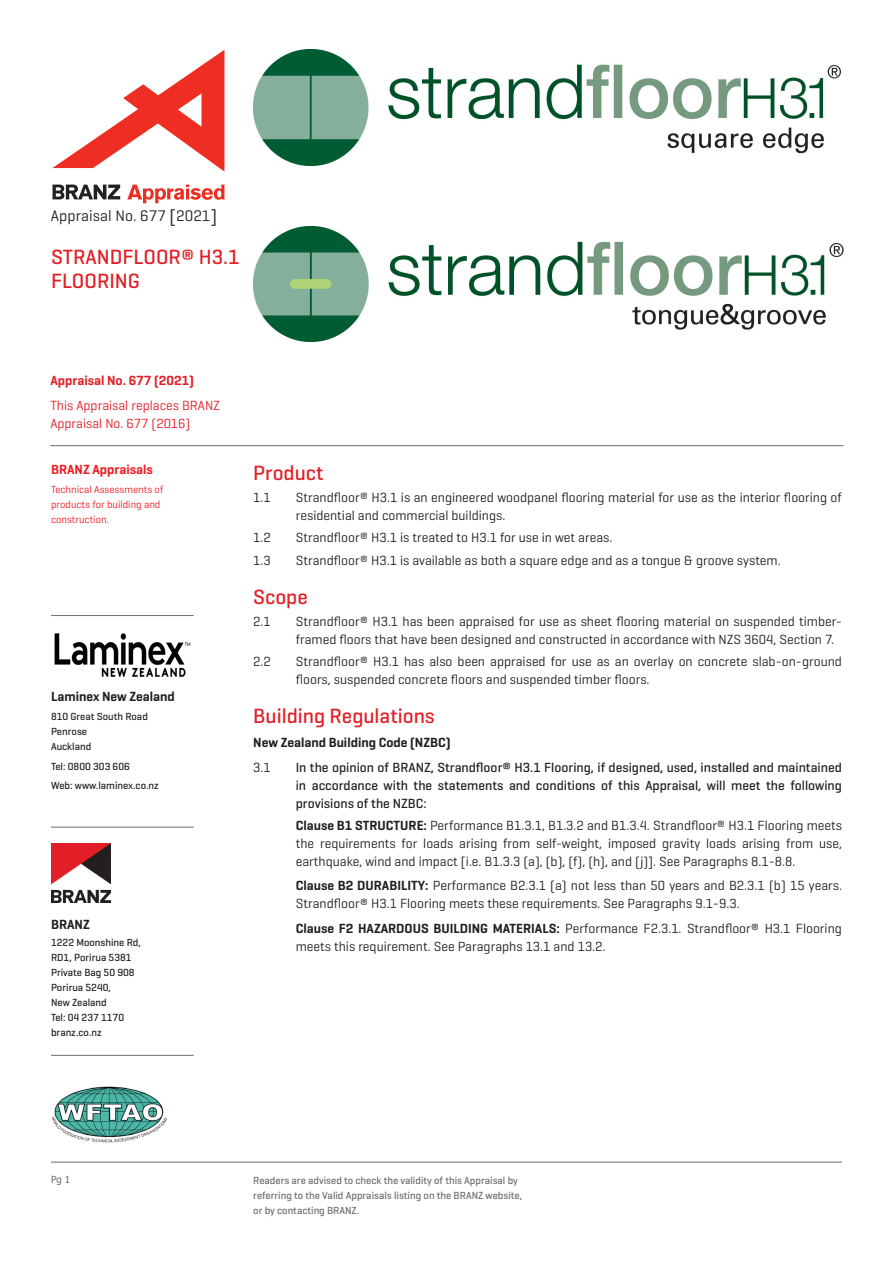
<style>
.page{position:relative;width:893px;height:1263px;background:#fff}
.page>*{position:absolute;margin:0;border:0;box-sizing:border-box;transform-origin:0 0}
.H3_Geo_P{font:500 21px/24px "Geogrotesque";color:#e21f26}
.t1{font:15.6px "Geogrotesque";letter-spacing:.005em;color:#231f20}
.Body_INDENT{font:13.5px/18px "Geogrotesque";color:#231f20}
.t2{font:500 13.5px/18px "Geogrotesque";color:#231f20;text-align:justify}
.H4_Geo_P{font:13.5px/18px "Geogrotesque";color:#e21f26}
.H5_Geo_P_INDENT{font:600 13.5px "Geogrotesque";color:#231f20}
.H5_Geo_P{font:600 13.5px "Geogrotesque";color:#231f20}
.H4_Geo_P-2{font:600 13.5px "Geogrotesque";color:#e21f26}
.Body{font:600 13.5px "Geogrotesque";color:#ee1d23}
.Small_Body_Geo_P{font:500 10.5px/15px "Geogrotesque";color:#231f20}
.Small_Body_Geo_P-2{font:500 10.5px/15px "Geogrotesque";color:#6c6d70}
.Body-2{font:10.5px/15px "Geogrotesque";color:#ee1d23}
.t3{font:9.75px "Tahoma";color:#6c6d70}
.s1{font-size:18.3px}
.s2{font-weight:600}
</style>
<div class="page">
<hr style="left:51px;top:615px;width:143px;height:1px;background:#6c6d70">
<img style="left:54px;top:633px;width:137px;height:44px">
<hr style="left:51px;top:827px;width:143px;height:1px;background:#6c6d70">
<img style="left:51px;top:843px;width:60px;height:60px">
<hr style="left:51px;top:1055px;width:143px;height:1px;background:#6c6d70">
<hr style="left:50px;top:445px;width:793px;height:1px;background:#6c6d70">
<hr style="left:51px;top:1162px;width:791px;height:1px;background:#6c6d70">
<img style="left:51px;top:1086px;width:117px;height:57px">
<svg style="left:52px;top:50px;width:172px;height:122px"></svg>
<svg style="left:127px;top:185px;width:97px;height:18px"></svg>
<svg style="left:53px;top:185px;width:67px;height:14px"></svg>
<img style="left:253px;top:50px;width:588px;height:115px">
<img style="left:253px;top:226px;width:590px;height:116px">
<p class="t1" style="left:51px;top:206px;width:168px">Appraisal No. 677 <span class="s1">[</span>2021<span class="s1">]</span></p>
<p class="H3_Geo_P" style="left:51px;top:245px;width:190px">STRANDFLOOR® H3.1<br>FLOORING</p>
<p class="H4_Geo_P-2" style="left:50px;top:372px;width:145px">Appraisal No. 677 (2021)</p>
<p class="H4_Geo_P" style="left:50px;top:396px;width:171px">This Appraisal replaces BRANZ<br>Appraisal No. 677 (2016)</p>
<p class="Body" style="left:51px;top:461px;width:103px">BRANZ Appraisals</p>
<p class="Body-2" style="left:51px;top:482px;width:114px">Technical Assessments of products for building and construction.</p>
<p class="H5_Geo_P" style="left:51px;top:688px;width:125px">Laminex New Zealand</p>
<p class="Small_Body_Geo_P" style="left:51px;top:709px;width:98px">810 Great South Road</p>
<p class="Small_Body_Geo_P" style="left:51px;top:724px;width:38px">Penrose</p>
<p class="Small_Body_Geo_P" style="left:51px;top:739px;width:42px">Auckland</p>
<p class="Small_Body_Geo_P" style="left:51px;top:758px;width:80px">Tel: 0800 303 606</p>
<p class="Small_Body_Geo_P" style="left:51px;top:777px;width:109px">Web: www.laminex.co.nz</p>
<p class="H5_Geo_P" style="left:51px;top:916px;width:40px">BRANZ</p>
<p class="Small_Body_Geo_P" style="left:51px;top:935px;width:91px">1222 Moonshine Rd,</p>
<p class="Small_Body_Geo_P" style="left:51px;top:950px;width:82px">RD1, Porirua 5381</p>
<p class="Small_Body_Geo_P" style="left:51px;top:965px;width:85px">Private Bag 50 908</p>
<p class="Small_Body_Geo_P" style="left:51px;top:980px;width:62px">Porirua 5240,<br>New Zealand</p>
<p class="Small_Body_Geo_P" style="left:51px;top:1010px;width:75px">Tel: 04 237 1170</p>
<p class="Small_Body_Geo_P" style="left:51px;top:1025px;width:52px">branz.co.nz</p>
<p class="H3_Geo_P" style="left:253px;top:460px;width:72px">Product</p>
<p class="Body_INDENT" style="left:253px;top:488px;width:19px">1.1</p>
<p class="Body_INDENT" style="left:296px;top:488px;width:548px">Strandfloor® H3.1 is an engineered woodpanel flooring material for use as the interior flooring of residential and commercial buildings.</p>
<p class="Body_INDENT" style="left:253px;top:528px;width:19px">1.2</p>
<p class="Body_INDENT" style="left:296px;top:528px;width:318px">Strandfloor® H3.1 is treated to H3.1 for use in wet areas.</p>
<p class="Body_INDENT" style="left:253px;top:551px;width:19px">1.3</p>
<p class="Body_INDENT" style="left:296px;top:551px;width:486px">Strandfloor® H3.1 is available as both a square edge and as a tongue &amp; groove system.</p>
<p class="H3_Geo_P" style="left:253px;top:584px;width:56px">Scope</p>
<p class="Body_INDENT" style="left:253px;top:612px;width:19px">2.1</p>
<p class="Body_INDENT" style="left:296px;top:612px;width:548px">Strandfloor® H3.1 has been appraised for use as sheet flooring material on suspended timber&shy;framed floors that have been designed and constructed in accordance with NZS 3604, Section 7.</p>
<p class="Body_INDENT" style="left:253px;top:652px;width:19px">2.2</p>
<p class="Body_INDENT" style="left:296px;top:652px;width:548px">Strandfloor® H3.1 has also been appraised for use as an overlay on concrete slab-on-ground floors, suspended concrete floors and suspended timber floors.</p>
<p class="H3_Geo_P" style="left:253px;top:703px;width:183px">Building Regulations</p>
<p class="H5_Geo_P_INDENT" style="left:253px;top:734px;width:199px">New Zealand Building Code (NZBC)</p>
<p class="Body_INDENT" style="left:253px;top:758px;width:19px">3.1</p>
<p class="t2" style="left:296px;top:758px;width:548px">In the opinion of BRANZ, Strandfloor® H3.1 Flooring, if designed, used, installed and maintained in accordance with the statements and conditions of this Appraisal, will meet the following provisions of the NZBC:</p>
<p class="Body_INDENT" style="left:296px;top:816px;width:548px;text-align:justify"><span class="s2">Clause B1 STRUCTURE:</span> Performance B1.3.1, B1.3.2 and B1.3.4. Strandfloor® H3.1 Flooring meets the requirements for loads arising from self-weight, imposed gravity loads arising from use, earthquake, wind and impact [i.e. B1.3.3 (a), (b), (f), (h), and (j)]. See Paragraphs 8.1-8.8.</p>
<p class="Body_INDENT" style="left:296px;top:876px;width:548px"><span class="s2">Clause B2 DURABILITY:</span> Performance B2.3.1 (a) not less than 50 years and B2.3.1 (b) 15 years.<br>Strandfloor® H3.1 Flooring meets these requirements. See Paragraphs 9.1-9.3.</p>
<p class="Body_INDENT" style="left:296px;top:919px;width:548px"><span class="s2">Clause F2 HAZARDOUS BUILDING MATERIALS:</span> Performance F2.3.1. Strandfloor® H3.1 Flooring meets this requirement. See Paragraphs 13.1 and 13.2.</p>
<p class="t3" style="left:51px;top:1173px;width:21px">Pg 1</p>
<p class="Small_Body_Geo_P-2" style="left:253px;top:1172px;width:270px">Readers are advised to check the validity of this Appraisal by referring to the Valid Appraisals listing on the BRANZ website, or by contacting BRANZ.</p>
</div>
